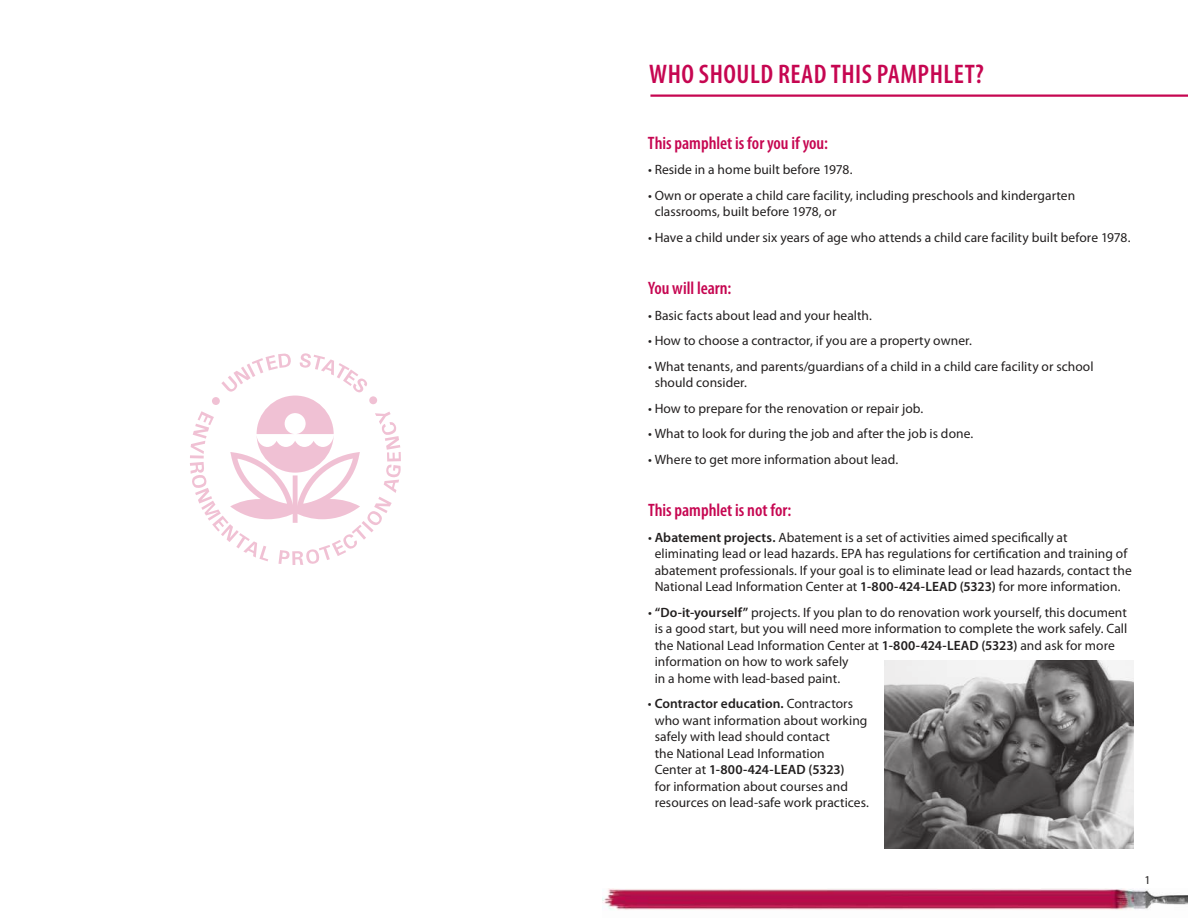
<style>
.page{position:relative;width:1188px;height:918px;background:#fff}
.page>*{position:absolute;margin:0;border:0;box-sizing:border-box;transform-origin:0 0}
.t1{font:600 condensed 27px "Myriad Pro";letter-spacing:.02em;color:#c60651}
.t2{font:600 condensed 18px "Myriad Pro";color:#c60651}
.t3{font:13.5px/16.5px "Myriad Pro";letter-spacing:.005em;color:#221f1f}
.t4{font:12px "Myriad Pro";color:#221f1f}
.s1{font-weight:600}
</style>
<div class="page">
<hr style="left:650px;top:94px;width:538px;height:3px;background:#c60651">
<img style="left:885px;top:661px;width:249px;height:188px">
<svg style="left:190px;top:353px;width:211px;height:212px"></svg>
<div style="left:369px;top:396px;width:8px;height:8px;background:#f0c1d4;border-radius:50%"></div>
<div style="left:212px;top:397px;width:8px;height:8px;background:#f0c1d4;border-radius:50%"></div>
<img style="left:603px;top:888px;width:585px;height:22px">
<h1 class="t1" style="left:649px;top:64px;width:336px">WHO SHOULD READ THIS PAMPHLET?</h1>
<h2 class="t2" style="left:648px;top:136px;width:181px">This pamphlet is for you if you:</h2>
<p class="t3" style="left:648px;top:161px;width:206px">• Reside in a home built before 1978.</p>
<p class="t3" style="left:655px;top:187px;width:422px;text-indent:-7px">• Own or operate a child care facility, including preschools and kindergarten classrooms, built before 1978, or</p>
<p class="t3" style="left:648px;top:229px;width:484px">• Have a child under six years of age who attends a child care facility built before 1978.</p>
<h2 class="t2" style="left:648px;top:281px;width:85px">You will learn:</h2>
<p class="t3" style="left:648px;top:307px;width:226px">• Basic facts about lead and your health.</p>
<p class="t3" style="left:648px;top:332px;width:325px">• How to choose a contractor, if you are a property owner.</p>
<p class="t3" style="left:655px;top:358px;width:441px;text-indent:-7px">• What tenants, and parents/guardians of a child in a child care facility or school should consider.</p>
<p class="t3" style="left:648px;top:400px;width:277px">• How to prepare for the renovation or repair job.</p>
<p class="t3" style="left:648px;top:425px;width:327px">• What to look for during the job and after the job is done.</p>
<p class="t3" style="left:648px;top:451px;width:252px">• Where to get more information about lead.</p>
<h2 class="t2" style="left:648px;top:503px;width:145px">This pamphlet is not for:</h2>
<p class="t3" style="left:655px;top:529px;width:479px;text-indent:-7px">• <span class="s1">Abatement projects.</span> Abatement is a set of activities aimed specifically at eliminating lead or lead hazards. EPA has regulations for certification and training of abatement professionals. If your goal is to eliminate lead or lead hazards, contact the National Lead Information Center at <span class="s1">1-800-424-LEAD (5323)</span> for more information.</p>
<p class="t3" style="left:655px;top:604px;width:474px;text-indent:-7px">• <span class="s1">“Do-it-yourself”</span> projects. If you plan to do renovation work yourself, this document is a good start, but you will need more information to complete the work safely. Call the National Lead Information Center at <span class="s1">1-800-424-LEAD (5323)</span> and ask for more information on how to work safely<br>in a home with lead-based paint.</p>
<p class="t3" style="left:655px;top:695px;width:216px;text-indent:-7px">• <span class="s1">Contractor education.</span> Contractors who want information about working safely with lead should contact<br>the National Lead Information<br>Center at <span class="s1">1-800-424-LEAD (5323)<br></span>for information about courses and resources on lead-safe work practices.</p>
<p class="t4" style="left:1144px;top:875px;width:8px">1</p>
</div>
